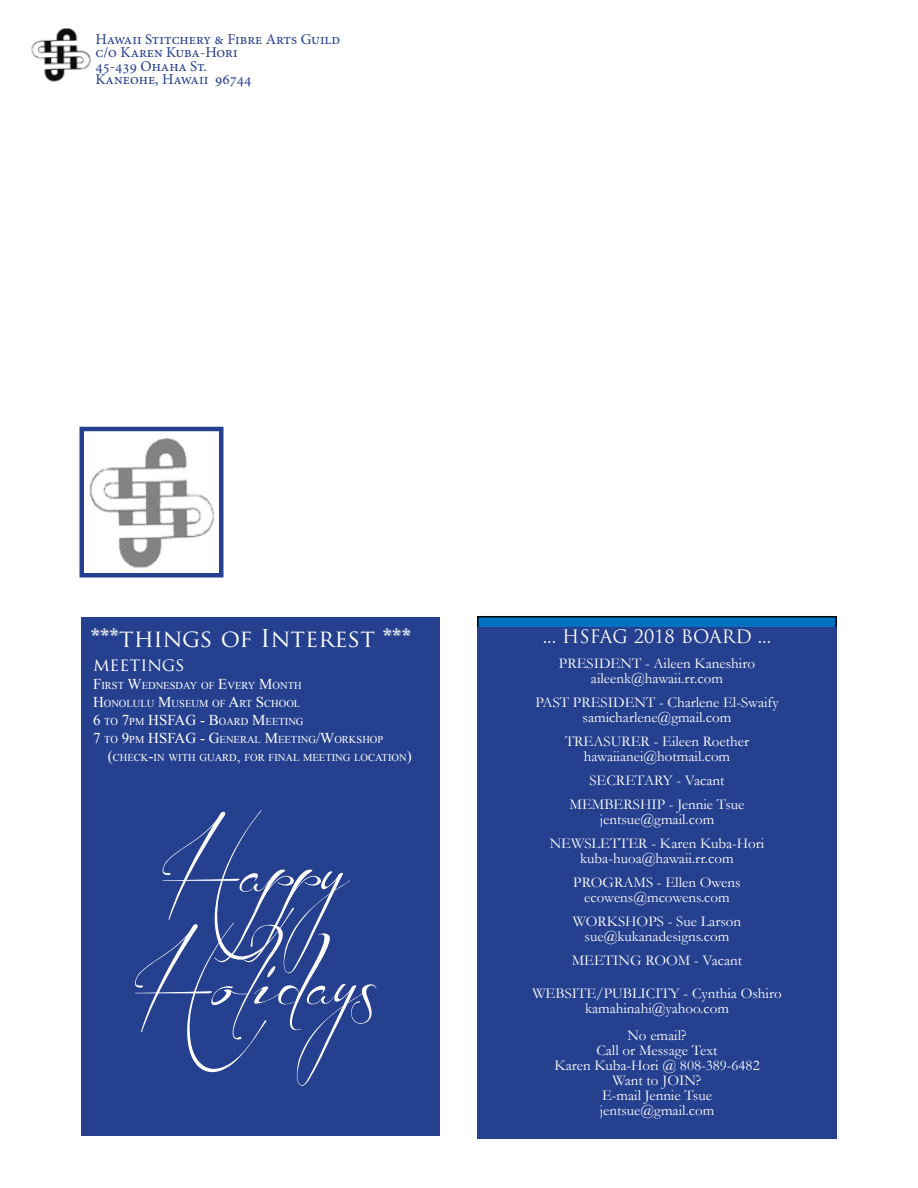
<style>
.page{position:relative;width:918px;height:1188px;background:#fff}
.page>*{position:absolute;margin:0;border:0;box-sizing:border-box;transform-origin:0 0}
.t1{font:55.5px/112.5px "Beforethe Rain";color:#fff;text-align:center}
.t2{font:24px "Trajan Pro";color:#fff}
.t3{font:18px "Trajan Pro";color:#fff}
.t4{font:15px/15px "Garamond";color:#fff;text-align:center}
.t5{font:15px/13.5px "Minion Pro";color:#25408f}
.t6{font:10.5px "Times New Roman";color:#fff}
.s1{font-family:"Algerian";font-size:27px}
.s2{font-size:15px}
</style>
<div class="page">
<img style="left:31px;top:28px;width:60px;height:54px">
<div style="left:477px;top:658px;width:360px;height:481px;background:#25408f"></div>
<div style="left:477px;top:627px;width:360px;height:31px;background:#25408f"></div>
<div style="left:82px;top:617px;width:358px;height:519px;background:#25408f"></div>
<img style="left:89px;top:437px;width:126px;height:131px">
<div style="left:80px;top:427px;width:144px;height:151px;border:4px solid #25408f"></div>
<p class="t5" style="left:95px;top:32px;width:246px">Hawaii Stitchery &amp; Fibre Arts Guild c/o Karen Kuba-Hori<br>45-439 Ohaha St.<br>Kaneohe, Hawaii 96744</p>
<h2 class="t2" style="left:91px;top:624px;width:322px"><span class="s1">***</span>things of Interest <span class="s1">***</span></h2>
<p class="t3" style="left:93px;top:653px;width:93px">meetings</p>
<p class="t6" style="left:93px;top:678px;width:210px"><span class="s2">F</span>IRST <span class="s2">W</span>EDNESDAY OF <span class="s2">E</span>VERY <span class="s2">M</span>ONTH</p>
<p class="t6" style="left:93px;top:696px;width:209px"><span class="s2">H</span>ONOLULU <span class="s2">M</span>USEUM OF <span class="s2">A</span>RT <span class="s2">S</span> CHOOL</p>
<p class="t6" style="left:93px;top:714px;width:212px"><span class="s2">6</span> TO <span class="s2">7</span>PM <span class="s2">HSFAG - B</span>OARD <span class="s2">M</span>EETING</p>
<p class="t6" style="left:93px;top:732px;width:292px"><span class="s2">7</span> TO <span class="s2">9</span>PM <span class="s2">HSFAG - G</span>ENERAL <span class="s2">M</span>EETING<span class="s2">/W</span>ORKSHOP</p>
<p class="t6" style="left:108px;top:750px;width:305px"><span class="s2">(</span>CHECK<span class="s2">-</span>IN WITH GUARD<span class="s2">,</span> FOR FINAL MEETING LOCATION<span class="s2">)</span></p>
<h1 class="t1" style="left:135px;top:816px;width:269px">Happy<br>Holidays</h1>
<p class="t3" style="left:543px;top:625px;width:230px">... HSFAG 2018 BOARD ...</p>
<p class="t4" style="left:559px;top:656px;width:198px">PRESIDENT - Aileen Kaneshiro aileenk@hawaii.rr.com</p>
<p class="t4" style="left:535px;top:695px;width:245px">PAST PRESIDENT - Charlene El-Swaify samicharlene@gmail.com</p>
<p class="t4" style="left:565px;top:734px;width:185px">TREASURER - Eileen Roether hawaiianei@hotmail.com</p>
<p class="t4" style="left:570px;top:768px;width:176px;line-height:24px">SECRETARY - Vacant<br>MEMBERSHIP - Jennie Tsue</p>
<p class="t4" style="left:550px;top:807px;width:216px;line-height:24px">jentsue@gmail.com<br>NEWSLETTER - Karen Kuba-Hori</p>
<p class="t4" style="left:573px;top:846px;width:169px;line-height:24px">kuba-huoa@hawaii.rr.com<br>PROGRAMS - Ellen Owens</p>
<p class="t4" style="left:573px;top:885px;width:170px;line-height:24px">ecowens@mcowens.com<br>WORKSHOPS - Sue Larson</p>
<p class="t4" style="left:572px;top:924px;width:172px;line-height:24px">sue@kukanadesigns.com<br>MEETING ROOM - Vacant</p>
<p class="t4" style="left:532px;top:986px;width:251px">WEBSITE/PUBLICITY - Cynthia Oshiro kamahinahi@yahoo.com</p>
<p class="t4" style="left:554px;top:1028px;width:207px">No email?<br>Call or Message Text<br>Karen Kuba-Hori @ 808-389-6482<br>Want to JOIN?<br>E-mail Jennie Tsue jentsue@gmail.com</p>
</div>
